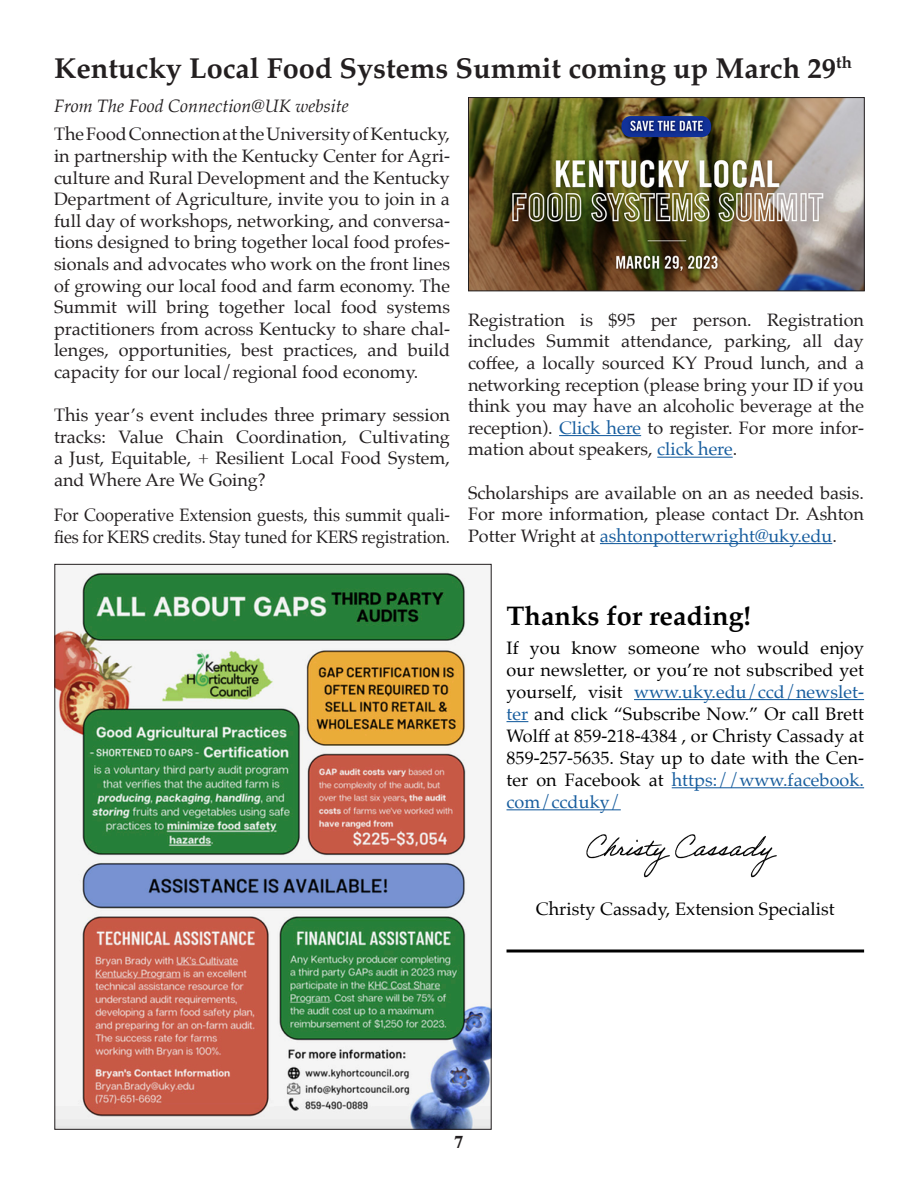
<style>
.page{position:relative;width:918px;height:1188px;background:#fff}
.page>*{position:absolute;margin:0;border:0;box-sizing:border-box;transform-origin:0 0}
.t1{font:700 28.8px "Palatino";color:#231f20}
.t2{font:700 27px "Palatino";color:#000}
.t3{font:18px/21.6px "Palatino";color:#231f20;text-align:justify}
.t4{font:18px/22px "Palatino";letter-spacing:.005em;color:#000;text-align:justify}
.t5{font:18px/21.6px "Palatino";color:#231f20;scale:.92 1}
.t6{font:italic 18px "Palatino";color:#231f20}
.t7{font:700 18px "Times";color:#231f20}
.s1{color:#175d9e}
</style>
<div class="page">
<hr style="left:559px;top:435px;width:82px;height:1px;background:#175d9e">
<hr style="left:657px;top:457px;width:76px;height:1px;background:#175d9e">
<hr style="left:600px;top:543px;width:232px;height:1px;background:#175d9e">
<img style="left:470px;top:99px;width:393px;height:190px">
<div style="left:468px;top:97px;width:397px;height:194px;border:1px solid #231f20"></div>
<hr style="left:634px;top:699px;width:230px;height:1px;background:#175d9e">
<svg style="left:507px;top:721px;width:21px;height:1px"></svg>
<hr style="left:672px;top:787px;width:192px;height:1px;background:#175d9e">
<hr style="left:507px;top:809px;width:114px;height:1px;background:#175d9e">
<hr style="left:507px;top:950px;width:357px;height:2px;background:#000">
<img style="left:56px;top:568px;width:434px;height:560px">
<img style="left:586px;top:834px;width:191px;height:44px">
<p class="t1" style="left:54px;top:43px;width:800px">Kentucky Local Food Systems Summit coming up March 29<sup>th</sup></p>
<p class="t6" style="left:54px;top:91px;width:296px">From The Food Connection@UK website</p>
<p class="t3" style="left:54px;top:123px;width:398px">The Food Connection at the University of Kentucky, in partnership with the Kentucky Center for Agri&shy;culture and Rural Development and the Kentucky Department of Agriculture, invite you to join in a full day of workshops, networking, and conversa&shy;tions designed to bring together local food profes&shy;sionals and advocates who work on the front lines of growing our local food and farm economy. The Summit will bring together local food systems practitioners from across Kentucky to share chal&shy;lenges, opportunities, best practices, and build capacity for our local/regional food economy.</p>
<p class="t3" style="left:54px;top:404px;width:398px">This year’s event includes three primary session tracks: Value Chain Coordination, Cultivating a Just, Equitable, + Resilient Local Food System, and Where Are We Going?</p>
<p class="t5" style="left:54px;top:504px;width:432px">For Cooperative Extension guests, this summit quali&shy;fies for KERS credits. Stay tuned for KERS registration.</p>
<p class="t3" style="left:468px;top:309px;width:398px">Registration is $95 per person. Registration includes Summit attendance, parking, all day coffee, a locally sourced KY Proud lunch, and a networking reception (please bring your ID if you think you may have an alcoholic beverage at the reception). <span class="s1">Click here</span> to register. For more infor&shy;mation about speakers, <span class="s1">click here</span>.</p>
<p class="t3" style="left:468px;top:482px;width:398px">Scholarships are available on an as needed basis.<br>For more information, please contact Dr. Ashton Potter Wright at <span class="s1">ashtonpotterwright@uky.edu</span>.</p>
<p class="t2" style="left:507px;top:593px;width:246px">Thanks for reading!</p>
<p class="t4" style="left:507px;top:636px;width:359px">If you know someone who would enjoy our newsletter, or you’re not subscribed yet yourself, visit <span class="s1">www.uky.edu/ccd/newslet&shy;ter</span> and click “Subscribe Now.” Or call Brett Wolff at 859-218-4384 , or Christy Cassady at 859-257-5635. Stay up to date with the Cen&shy;ter on Facebook at <span class="s1">https://www.facebook. com/ccduky/</span></p>
<p class="t4" style="left:536px;top:897px;width:300px">Christy Cassady, Extension Specialist</p>
<p class="t7" style="left:454px;top:1124px;width:10px">7</p>
</div>
